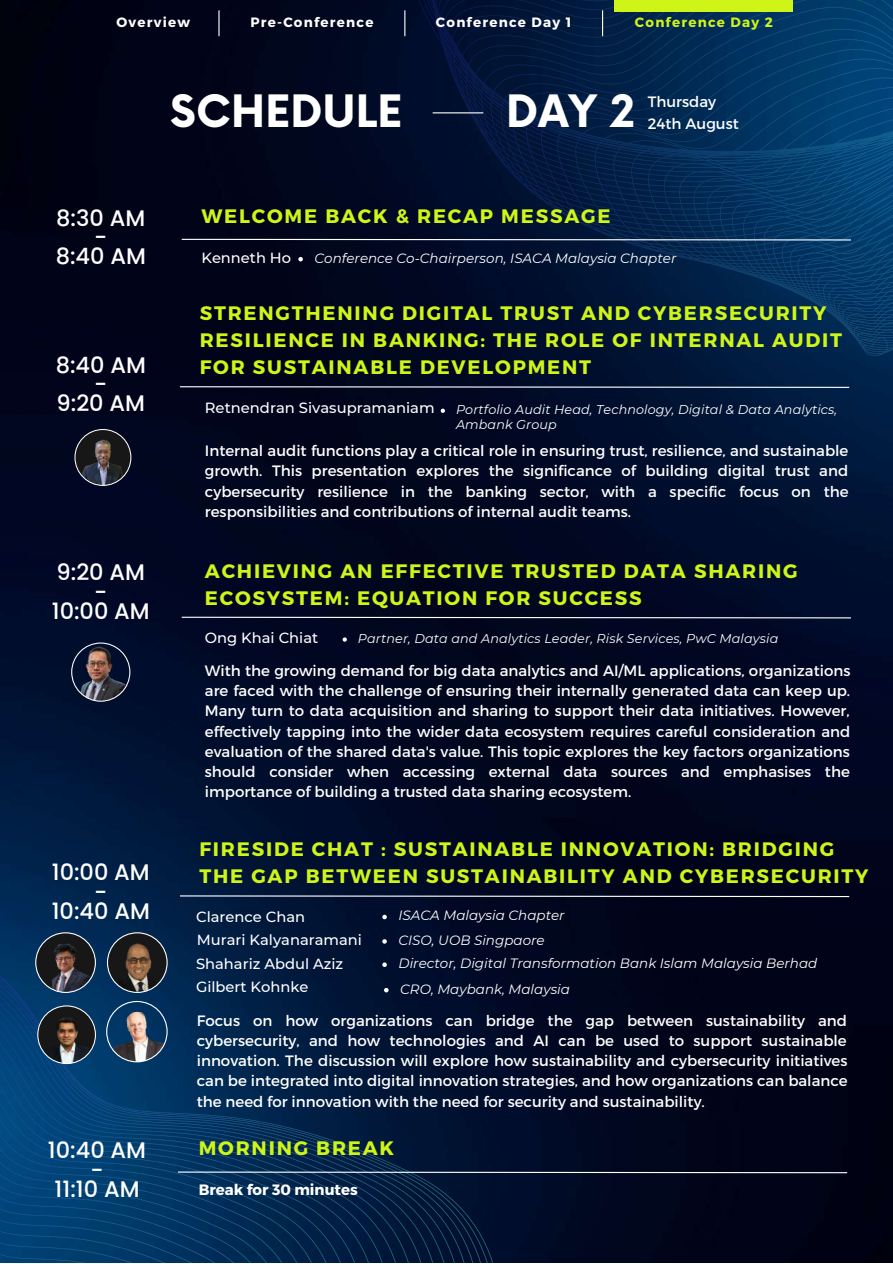
<style>
.page{position:relative;width:893px;height:1264px;background:#fff}
.page>*{position:absolute;margin:0;border:0;box-sizing:border-box;transform-origin:0 0}
.t1{font:700 43.5px "Now";color:#fff}
.t2{font:500 22.5px/19px "Poppins";color:#fff;text-align:center}
.t3{font:700 19.5px/27px "Montserrat";letter-spacing:.09em;color:#cef418}
.t4{font:15px/20.2px "Montserrat";color:#fff;text-align:justify}
.t5{font:700 15px "Montserrat";color:#fff}
.t6{font:500 14.7px "Montserrat";color:#fff}
.t7{font:italic 13.5px "Montserrat";color:#fff}
.t8{font:700 13.5px "Montserrat";letter-spacing:.09em;color:#fff}
.t9{font:700 13.5px "Montserrat";letter-spacing:.09em;color:#cef418}
.t10{font:italic 12.75px/14.9px "Montserrat";letter-spacing:.01em;color:#fff}
</style>
<div class="page">
<img style="left:0;top:0;width:892px;height:1262px">
<svg style="left:405px;top:0;width:487px;height:355px;background:#02234a"></svg>
<svg style="left:0;top:837px;width:576px;height:425px;background:#011f45"></svg>
<hr style="left:432px;top:112px;width:51px;height:1px;background:#fff">
<svg style="left:180px;top:238px;width:672px;height:3px;background:#606d81"></svg>
<svg style="left:180px;top:616px;width:672px;height:3px;background:#5f6374"></svg>
<svg style="left:218px;top:10px;width:1px;height:26px"></svg>
<svg style="left:404px;top:10px;width:1px;height:26px"></svg>
<svg style="left:602px;top:10px;width:1px;height:26px"></svg>
<div style="left:614px;top:0;width:179px;height:12px;background:#cef418"></div>
<svg style="left:177px;top:1170px;width:671px;height:3px;background:#5b677b"></svg>
<svg style="left:298px;top:257px;width:5px;height:4px"></svg>
<svg style="left:179px;top:385px;width:671px;height:3px;background:#606779"></svg>
<svg style="left:440px;top:408px;width:5px;height:5px"></svg>
<svg style="left:74px;top:429px;width:57px;height:57px;background:#313139"></svg>
<svg style="left:179px;top:894px;width:671px;height:3px;background:#5e6475"></svg>
<svg style="left:382px;top:914px;width:5px;height:5px"></svg>
<svg style="left:382px;top:939px;width:5px;height:4px"></svg>
<svg style="left:382px;top:962px;width:5px;height:5px"></svg>
<img style="left:35px;top:932px;width:61px;height:60px">
<svg style="left:107px;top:932px;width:61px;height:60px;background:#3c3d3f"></svg>
<img style="left:37px;top:1005px;width:59px;height:59px">
<svg style="left:342px;top:637px;width:5px;height:4px"></svg>
<img style="left:71px;top:642px;width:59px;height:59px">
<svg style="left:106px;top:1000px;width:62px;height:62px;background:#415b75"></svg>
<svg style="left:384px;top:987px;width:4px;height:5px"></svg>
<p class="t8" style="left:116px;top:13px;width:75px">Overview</p>
<p class="t8" style="left:250px;top:13px;width:125px">Pre-Conference</p>
<p class="t8" style="left:436px;top:13px;width:137px">Conference Day 1</p>
<p class="t9" style="left:635px;top:13px;width:140px">Conference Day 2</p>
<h1 class="t1" style="left:170px;top:88px;width:234px">SCHEDULE</h1>
<h1 class="t1" style="left:506px;top:88px;width:130px">DAY 2</h1>
<p class="t4" style="left:647px;top:90px;width:93px;line-height:21.3px">Thursday<br>24th August</p>
<h2 class="t2" style="left:56px;top:208px;width:92px">8:30 AM -<br>8:40 AM</h2>
<h2 class="t2" style="left:56px;top:356px;width:92px">8:40 AM -<br>9:20 AM</h2>
<h2 class="t2" style="left:52px;top:563px;width:99px">9:20 AM -<br>10:00 AM</h2>
<h3 class="t3" style="left:201px;top:202px;width:410px">WELCOME BACK &amp; RECAP MESSAGE</h3>
<p class="t6" style="left:201px;top:248px;width:91px">Kenneth Ho</p>
<p class="t7" style="left:314px;top:249px;width:363px">Conference Co-Chairperson, ISACA Malaysia Chapter</p>
<h3 class="t3" style="left:200px;top:298px;width:644px">STRENGTHENING DIGITAL TRUST AND CYBERSECURITY<br>RESILIENCE IN BANKING: THE ROLE OF INTERNAL AUDIT<br>FOR SUSTAINABLE DEVELOPMENT</h3>
<p class="t6" style="left:205px;top:398px;width:231px">Retnendran Sivasupramaniam</p>
<p class="t10" style="left:456px;top:402px;width:382px">Portfolio Audit Head, Technology, Digital &amp; Data Analytics,<br>Ambank Group</p>
<p class="t4" style="left:205px;top:440px;width:645px">Internal audit functions play a critical role in ensuring trust, resilience, and sustainable growth. This presentation explores the significance of building digital trust and cybersecurity resilience in the banking sector, with a specific focus on the responsibilities and contributions of internal audit teams.</p>
<h3 class="t3" style="left:205px;top:556px;width:594px">ACHIEVING AN EFFECTIVE TRUSTED DATA SHARING<br>ECOSYSTEM: EQUATION FOR SUCCESS</h3>
<p class="t6" style="left:205px;top:628px;width:115px">Ong Khai Chiat</p>
<p class="t10" style="left:358px;top:630px;width:422px">Partner, Data and Analytics Leader, Risk Services, PwC Malaysia</p>
<p class="t4" style="left:205px;top:659px;width:647px">With the growing demand for big data analytics and AI/ML applications, organizations are faced with the challenge of ensuring their internally generated data can keep up.<br>Many turn to data acquisition and sharing to support their data initiatives. However, effectively tapping into the wider data ecosystem requires careful consideration and evaluation of the shared data's value. This topic explores the key factors organizations should consider when accessing external data sources and emphasises the importance of building a trusted data sharing ecosystem.</p>
<h3 class="t3" style="left:199px;top:834px;width:636px">FIRESIDE CHAT : SUSTAINABLE INNOVATION: BRIDGING</h3>
<h2 class="t2" style="left:52px;top:863px;width:99px">10:00 AM</h2>
<h3 class="t3" style="left:199px;top:861px;width:670px">THE GAP BETWEEN SUSTAINABILITY AND CYBERSECURITY</h3>
<h2 class="t2" style="left:52px;top:882px;width:100px">-<br>10:40 AM</h2>
<p class="t6" style="left:196px;top:907px;width:111px">Clarence Chan</p>
<p class="t7" style="left:398px;top:907px;width:168px">ISACA Malaysia Chapter</p>
<p class="t6" style="left:197px;top:930px;width:167px">Murari Kalyanaramani</p>
<p class="t7" style="left:398px;top:931px;width:148px">CISO, UOB Singpaore</p>
<p class="t6" style="left:196px;top:955px;width:149px">Shahariz Abdul Aziz</p>
<p class="t7" style="left:398px;top:955px;width:420px">Director, Digital Transformation Bank Islam Malaysia Berhad</p>
<p class="t6" style="left:196px;top:977px;width:114px">Gilbert Kohnke</p>
<p class="t7" style="left:400px;top:980px;width:171px">CRO, Maybank, Malaysia</p>
<h2 class="t2" style="left:48px;top:1140px;width:100px">10:40 AM -<br>11:10 AM</h2>
<p class="t4" style="left:197px;top:1009px;width:652px">Focus on how organizations can bridge the gap between sustainability and cybersecurity, and how technologies and AI can be used to support sustainable innovation. The discussion will explore how sustainability and cybersecurity initiatives can be integrated into digital innovation strategies, and how organizations can balance the need for innovation with the need for security and sustainability.</p>
<h3 class="t3" style="left:199px;top:1133px;width:197px">MORNING BREAK</h3>
<p class="t5" style="left:199px;top:1180px;width:161px">Break for 30 minutes</p>
</div>
